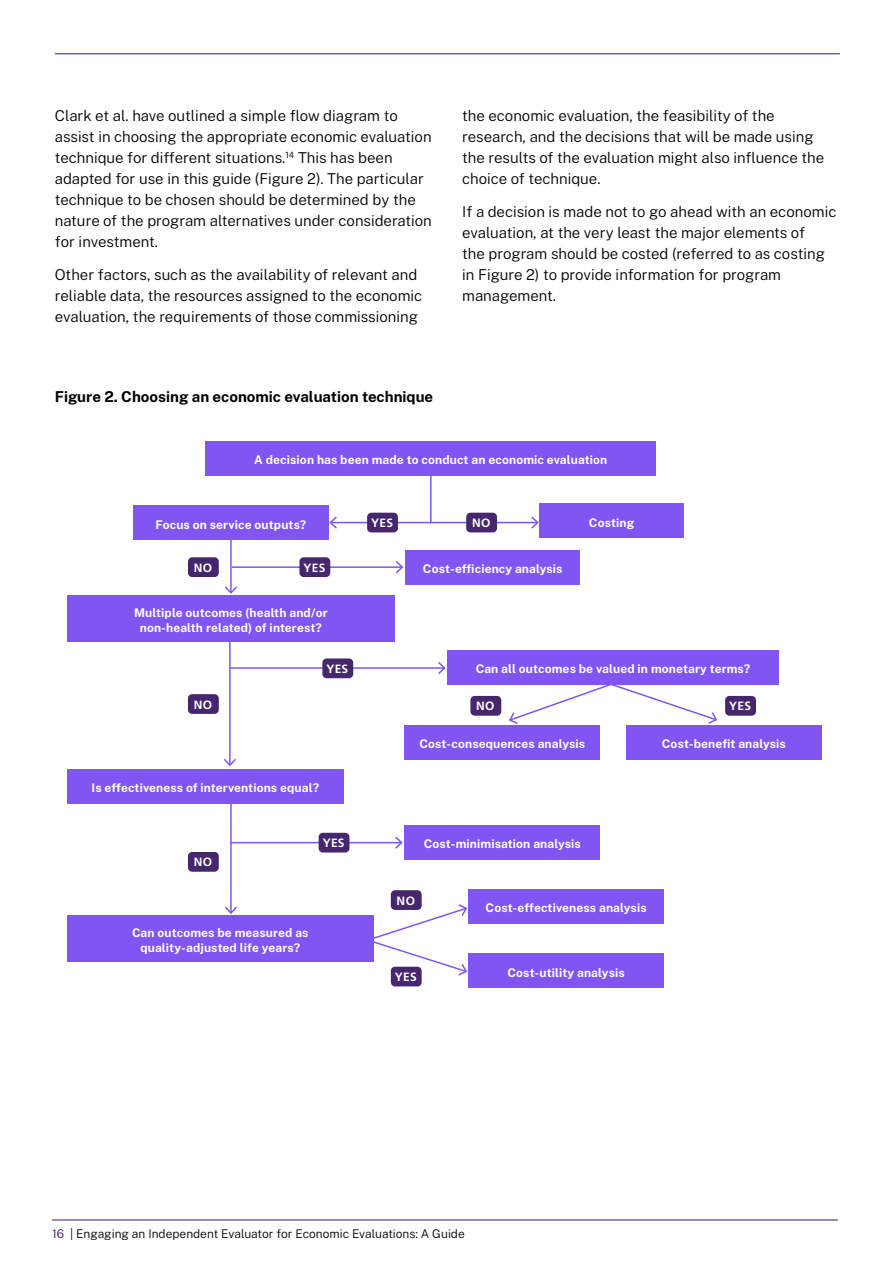
<style>
.page{position:relative;width:893px;height:1263px;background:#fff}
.page>*{position:absolute;margin:0;border:0;box-sizing:border-box;transform-origin:0 0}
.t1{font:300 15px/21px "Public Sans";color:#000}
.t2{font:700 15px "Public Sans";color:#000}
.t3{font:700 12px/15px "Public Sans";letter-spacing:.01em;color:#fff;text-align:center}
.t4{font:300 12px "Public Sans";color:#000}
.t5{font:700 12px "Frutiger LT Std";letter-spacing:.03em;color:#fff}
.s1{color:#441170}
</style>
<div class="page">
<hr style="left:52px;top:1220px;width:786px;height:1px;background:#441170">
<div style="left:205px;top:441px;width:451px;height:34px;background:#8055f1"></div>
<div style="left:67px;top:595px;width:328px;height:47px;background:#8055f1"></div>
<div style="left:67px;top:915px;width:306px;height:47px;background:#8055f1"></div>
<div style="left:539px;top:504px;width:145px;height:34px;background:#8055f1"></div>
<div style="left:406px;top:550px;width:174px;height:34px;background:#8055f1"></div>
<div style="left:404px;top:826px;width:196px;height:34px;background:#8055f1"></div>
<div style="left:468px;top:890px;width:196px;height:34px;background:#8055f1"></div>
<div style="left:468px;top:954px;width:196px;height:34px;background:#8055f1"></div>
<div style="left:404px;top:725px;width:196px;height:34px;background:#8055f1"></div>
<div style="left:626px;top:725px;width:196px;height:34px;background:#8055f1"></div>
<div style="left:447px;top:650px;width:332px;height:34px;background:#8055f1"></div>
<div style="left:133px;top:506px;width:196px;height:34px;background:#8055f1"></div>
<div style="left:67px;top:769px;width:277px;height:35px;background:#8055f1"></div>
<hr style="left:430px;top:467px;width:2px;height:56px;background:#8055f1">
<hr style="left:230px;top:538px;width:2px;height:55px;background:#8055f1">
<svg style="left:225px;top:585px;width:12px;height:9px"></svg>
<hr style="left:229px;top:642px;width:2px;height:123px;background:#8055f1">
<svg style="left:224px;top:757px;width:12px;height:10px"></svg>
<hr style="left:230px;top:802px;width:2px;height:111px;background:#8055f1">
<svg style="left:225px;top:905px;width:12px;height:9px"></svg>
<hr style="left:330px;top:522px;width:208px;height:1px;background:#8055f1">
<svg style="left:529px;top:516px;width:10px;height:13px"></svg>
<svg style="left:329px;top:516px;width:10px;height:13px"></svg>
<hr style="left:232px;top:566px;width:170px;height:2px;background:#8055f1">
<svg style="left:394px;top:561px;width:10px;height:13px"></svg>
<hr style="left:230px;top:667px;width:215px;height:2px;background:#8055f1">
<svg style="left:436px;top:662px;width:10px;height:12px"></svg>
<hr style="left:231px;top:842px;width:171px;height:1px;background:#8055f1">
<svg style="left:393px;top:836px;width:10px;height:13px"></svg>
<div style="left:466px;top:513px;width:31px;height:19px;background:#46276e;border-radius:4px"></div>
<div style="left:188px;top:557px;width:31px;height:20px;background:#46276e;border-radius:4px"></div>
<div style="left:188px;top:694px;width:31px;height:20px;background:#46276e;border-radius:4px"></div>
<div style="left:470px;top:696px;width:31px;height:20px;background:#46276e;border-radius:4px"></div>
<div style="left:391px;top:890px;width:31px;height:20px;background:#46276e;border-radius:4px"></div>
<div style="left:188px;top:852px;width:31px;height:20px;background:#46276e;border-radius:4px"></div>
<div style="left:367px;top:513px;width:31px;height:19px;background:#46276e;border-radius:4px"></div>
<div style="left:299px;top:557px;width:31px;height:20px;background:#46276e;border-radius:4px"></div>
<div style="left:322px;top:658px;width:31px;height:20px;background:#46276e;border-radius:4px"></div>
<div style="left:725px;top:696px;width:31px;height:20px;background:#46276e;border-radius:4px"></div>
<div style="left:391px;top:967px;width:31px;height:19px;background:#46276e;border-radius:4px"></div>
<div style="left:319px;top:833px;width:30px;height:19px;background:#46276e;border-radius:4px"></div>
<svg style="left:508px;top:684px;width:210px;height:40px"></svg>
<svg style="left:373px;top:903px;width:95px;height:74px"></svg>
<hr style="left:55px;top:54px;width:785px;height:1px;background:#441170">
<p class="t1" style="left:55px;top:104px;width:378px">Clark et al. have outlined a simple flow diagram to assist in choosing the appropriate economic evaluation technique for different situations.<sup>14</sup> This has been adapted for use in this guide (Figure 2). The particular technique to be chosen should be determined by the nature of the program alternatives under consideration for investment.</p>
<p class="t1" style="left:55px;top:264px;width:369px">Other factors, such as the availability of relevant and reliable data, the resources assigned to the economic evaluation, the requirements of those commissioning</p>
<p class="t2" style="left:55px;top:385px;width:380px">Figure 2. Choosing an economic evaluation technique</p>
<p class="t1" style="left:462px;top:104px;width:364px">the economic evaluation, the feasibility of the research, and the decisions that will be made using the results of the evaluation might also influence the choice of technique.</p>
<p class="t1" style="left:462px;top:201px;width:376px">If a decision is made not to go ahead with an economic evaluation, at the very least the major elements of<br>the program should be costed (referred to as costing in Figure 2) to provide information for program management.</p>
<p class="t3" style="left:254px;top:451px;width:355px">A decision has been made to conduct an economic evaluation</p>
<p class="t3" style="left:155px;top:516px;width:152px">Focus on service outputs?</p>
<p class="t5" style="left:371px;top:516px;width:23px">YES</p>
<p class="t5" style="left:472px;top:516px;width:20px">NO</p>
<p class="t3" style="left:589px;top:514px;width:47px">Costing</p>
<p class="t5" style="left:194px;top:560px;width:20px">NO</p>
<p class="t5" style="left:303px;top:560px;width:23px">YES</p>
<p class="t3" style="left:423px;top:560px;width:141px">Cost-efficiency analysis</p>
<p class="t3" style="left:134px;top:604px;width:195px">Multiple outcomes (health and/or non-health related) of interest?</p>
<p class="t5" style="left:326px;top:662px;width:23px">YES</p>
<p class="t3" style="left:476px;top:660px;width:276px">Can all outcomes be valued in monetary terms?</p>
<p class="t5" style="left:194px;top:697px;width:20px">NO</p>
<p class="t5" style="left:476px;top:699px;width:20px">NO</p>
<p class="t5" style="left:729px;top:699px;width:23px">YES</p>
<p class="t3" style="left:92px;top:780px;width:229px">Is effectiveness of interventions equal?</p>
<p class="t5" style="left:194px;top:855px;width:20px">NO</p>
<p class="t5" style="left:323px;top:836px;width:23px">YES</p>
<p class="t3" style="left:132px;top:924px;width:178px">Can outcomes be measured as quality-adjusted life years?</p>
<p class="t3" style="left:419px;top:735px;width:167px">Cost-consequences analysis</p>
<p class="t3" style="left:662px;top:735px;width:125px">Cost-benefit analysis</p>
<p class="t3" style="left:424px;top:836px;width:159px">Cost-minimisation analysis</p>
<p class="t5" style="left:397px;top:893px;width:20px">NO</p>
<p class="t3" style="left:486px;top:900px;width:163px">Cost-effectiveness analysis</p>
<p class="t5" style="left:395px;top:970px;width:23px">YES</p>
<p class="t3" style="left:507px;top:964px;width:119px">Cost-utility analysis</p>
<p class="t4" style="left:52px;top:1225px;width:414px"><span class="s1">16</span> | Engaging an Independent Evaluator for Economic Evaluations: A Guide</p>
</div>
